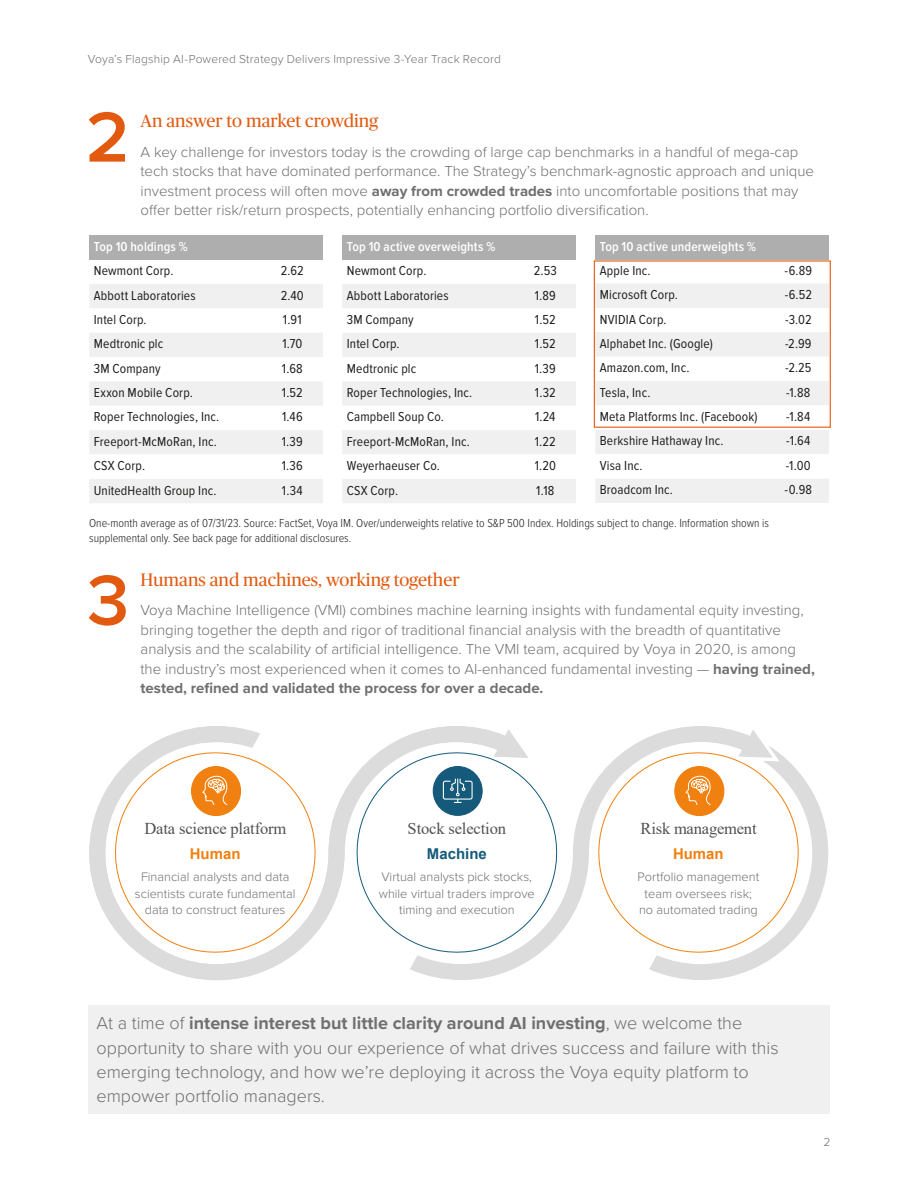
<style>
.page{position:relative;width:918px;height:1188px;background:#fff}
.page>*{position:absolute;margin:0;border:0;box-sizing:border-box;transform-origin:0 0}
.t1{font:600 73.5px "Proxima Nova";color:#e25a10}
.t2{font:300 18px/24.3px "Proxima Nova";color:#706f6f}
.t3{font:18px "Publico Headline";color:#e25a10}
.t4{font:16.5px "Times New Roman";letter-spacing:-.01em;color:#535252}
.t5{font:300 15px/19.5px "Proxima Nova";color:#706f6f}
.t6{font:700 15px "Arial";color:#f0800f}
.t7{font:700 15px "Arial";color:#155a7b}
.t8{font:13.5px "Proxima Nova Cond";letter-spacing:.01em;color:#1d1d1b}
.t9{font:600 13.5px "Proxima Nova Cond";letter-spacing:.01em;color:#fff}
.t10{font:300 12.75px/16.8px "Proxima Nova";color:#716f6f;text-align:center}
.t11{font:300 12px/14.7px "Proxima Nova Cond";color:#1d1d1b}
.t12{font:300 12px "Proxima Nova";letter-spacing:.015em;color:#706f6f}
.s1{font-weight:700}
</style>
<div class="page">
<div style="left:89px;top:235px;width:234px;height:25px;background:#aeaeae"></div>
<svg style="left:89px;top:284px;width:234px;height:219px;fill:#f0f0f0"></svg>
<svg style="left:89px;top:406px;width:234px;height:73px"></svg>
<div style="left:342px;top:235px;width:234px;height:25px;background:#aeaeae"></div>
<svg style="left:342px;top:284px;width:234px;height:219px;fill:#f0f0f0"></svg>
<svg style="left:342px;top:406px;width:234px;height:73px"></svg>
<div style="left:595px;top:235px;width:234px;height:24px;background:#aeaeae"></div>
<svg style="left:595px;top:284px;width:234px;height:219px;fill:#f0f0f0"></svg>
<svg style="left:595px;top:405px;width:234px;height:73px"></svg>
<div style="left:594px;top:260px;width:237px;height:168px;border:1px solid #e25a10"></div>
<div style="left:88px;top:1005px;width:741px;height:109px;background:#f0f0f0"></div>
<svg style="left:89px;top:726px;width:321px;height:254px"></svg>
<svg style="left:410px;top:726px;width:354px;height:254px"></svg>
<svg style="left:115px;top:752px;width:201px;height:201px"></svg>
<svg style="left:598px;top:745px;width:230px;height:235px"></svg>
<svg style="left:356px;top:752px;width:201px;height:201px"></svg>
<p class="t12" style="left:88px;top:50px;width:415px">Voya’s Flagship AI-Powered Strategy Delivers Impressive 3-Year Track Record</p>
<h1 class="t1" style="left:86px;top:82px;width:45px">2</h1>
<p class="t3" style="left:141px;top:109px;width:239px">An answer to market crowding</p>
<p class="t5" style="left:141px;top:141px;width:675px">A key challenge for investors today is the crowding of large cap benchmarks in a handful of mega-cap tech stocks that have dominated performance. The Strategy’s benchmark-agnostic approach and unique investment process will often move <span class="s1">away from crowded trades</span> into uncomfortable positions that may offer better risk/return prospects, potentially enhancing portfolio diversification.</p>
<p class="t9" style="left:94px;top:236px;width:96px">Top 10 holdings %</p>
<p class="t8" style="left:94px;top:263px;width:81px">Newmont Corp.</p>
<p class="t8" style="left:281px;top:263px;width:24px">2.62</p>
<p class="t8" style="left:94px;top:288px;width:103px">Abbott Laboratories</p>
<p class="t8" style="left:281px;top:288px;width:25px">2.40</p>
<p class="t8" style="left:94px;top:312px;width:54px">Intel Corp.</p>
<p class="t8" style="left:283px;top:312px;width:20px">1.91</p>
<p class="t8" style="left:94px;top:336px;width:71px">Medtronic plc</p>
<p class="t8" style="left:282px;top:336px;width:21px">1.70</p>
<p class="t8" style="left:94px;top:361px;width:68px">3M Company</p>
<p class="t8" style="left:282px;top:361px;width:22px">1.68</p>
<p class="t8" style="left:94px;top:385px;width:101px">Exxon Mobile Corp.</p>
<p class="t8" style="left:282px;top:385px;width:22px">1.52</p>
<p class="t8" style="left:94px;top:409px;width:127px">Roper Technologies, Inc.</p>
<p class="t8" style="left:282px;top:409px;width:22px">1.46</p>
<p class="t8" style="left:94px;top:434px;width:125px">Freeport-McMoRan, Inc.</p>
<p class="t8" style="left:282px;top:434px;width:22px">1.39</p>
<p class="t8" style="left:94px;top:458px;width:53px">CSX Corp.</p>
<p class="t8" style="left:282px;top:458px;width:23px">1.36</p>
<p class="t8" style="left:94px;top:483px;width:124px">UnitedHealth Group Inc.</p>
<p class="t8" style="left:282px;top:483px;width:22px">1.34</p>
<p class="t9" style="left:347px;top:236px;width:150px">Top 10 active overweights %</p>
<p class="t8" style="left:347px;top:263px;width:81px">Newmont Corp.</p>
<p class="t8" style="left:534px;top:263px;width:25px">2.53</p>
<p class="t8" style="left:347px;top:288px;width:103px">Abbott Laboratories</p>
<p class="t8" style="left:535px;top:288px;width:23px">1.89</p>
<p class="t8" style="left:347px;top:312px;width:68px">3M Company</p>
<p class="t8" style="left:535px;top:312px;width:22px">1.52</p>
<p class="t8" style="left:347px;top:336px;width:54px">Intel Corp.</p>
<p class="t8" style="left:535px;top:336px;width:22px">1.52</p>
<p class="t8" style="left:347px;top:361px;width:71px">Medtronic plc</p>
<p class="t8" style="left:535px;top:361px;width:22px">1.39</p>
<p class="t8" style="left:347px;top:385px;width:127px">Roper Technologies, Inc.</p>
<p class="t8" style="left:535px;top:385px;width:22px">1.32</p>
<p class="t8" style="left:347px;top:409px;width:99px">Campbell Soup Co.</p>
<p class="t8" style="left:535px;top:409px;width:22px">1.24</p>
<p class="t8" style="left:347px;top:434px;width:125px">Freeport-McMoRan, Inc.</p>
<p class="t8" style="left:535px;top:434px;width:23px">1.22</p>
<p class="t8" style="left:347px;top:458px;width:95px">Weyerhaeuser Co.</p>
<p class="t8" style="left:535px;top:458px;width:23px">1.20</p>
<p class="t8" style="left:347px;top:483px;width:53px">CSX Corp.</p>
<p class="t8" style="left:536px;top:483px;width:20px">1.18</p>
<p class="t9" style="left:600px;top:236px;width:158px">Top 10 active underweights %</p>
<p class="t8" style="left:600px;top:263px;width:52px">Apple Inc.</p>
<p class="t8" style="left:785px;top:263px;width:29px">-6.89</p>
<p class="t8" style="left:600px;top:287px;width:80px">Microsoft Corp.</p>
<p class="t8" style="left:785px;top:287px;width:29px">-6.52</p>
<p class="t8" style="left:600px;top:312px;width:68px">NVIDIA Corp.</p>
<p class="t8" style="left:785px;top:312px;width:28px">-3.02</p>
<p class="t8" style="left:600px;top:336px;width:115px">Alphabet Inc. (Google)</p>
<p class="t8" style="left:785px;top:336px;width:28px">-2.99</p>
<p class="t8" style="left:600px;top:360px;width:91px">Amazon.com, Inc.</p>
<p class="t8" style="left:785px;top:360px;width:28px">-2.25</p>
<p class="t8" style="left:600px;top:385px;width:52px">Tesla, Inc.</p>
<p class="t8" style="left:786px;top:385px;width:26px">-1.88</p>
<p class="t8" style="left:600px;top:409px;width:159px">Meta Platforms Inc. (Facebook)</p>
<p class="t8" style="left:786px;top:409px;width:26px">-1.84</p>
<p class="t8" style="left:600px;top:433px;width:125px">Berkshire Hathaway Inc.</p>
<p class="t8" style="left:786px;top:433px;width:26px">-1.64</p>
<p class="t8" style="left:600px;top:458px;width:44px">Visa Inc.</p>
<p class="t8" style="left:786px;top:458px;width:26px">-1.00</p>
<p class="t8" style="left:600px;top:482px;width:75px">Broadcom Inc.</p>
<p class="t8" style="left:785px;top:482px;width:29px">-0.98</p>
<p class="t11" style="left:89px;top:515px;width:681px">One-month average as of 07/31/23. Source: FactSet, Voya IM. Over/underweights relative to S&amp;P 500 Index. Holdings subject to change. Information shown is supplemental only. See back page for additional disclosures.</p>
<h1 class="t1" style="left:87px;top:545px;width:44px">3</h1>
<p class="t3" style="left:141px;top:567px;width:321px">Humans and machines, working together</p>
<p class="t5" style="left:141px;top:599px;width:676px">Voya Machine Intelligence (VMI) combines machine learning insights with fundamental equity investing, bringing together the depth and rigor of traditional financial analysis with the breadth of quantitative analysis and the scalability of artificial intelligence. The VMI team, acquired by Voya in 2020, is among the industry’s most experienced when it comes to AI-enhanced fundamental investing — <span class="s1">having trained, tested, refined and validated the process for over a decade.</span></p>
<p class="t4" style="left:144px;top:817px;width:144px">Data science platform</p>
<p class="t4" style="left:408px;top:817px;width:100px">Stock selection</p>
<p class="t4" style="left:641px;top:817px;width:117px">Risk management</p>
<p class="t6" style="left:190px;top:843px;width:52px">Human</p>
<p class="t10" style="left:135px;top:867px;width:162px">Financial analysts and data scientists curate fundamental data to construct features</p>
<p class="t7" style="left:427px;top:843px;width:62px">Machine</p>
<p class="t10" style="left:379px;top:867px;width:157px">Virtual analysts pick stocks, while virtual traders improve timing and execution</p>
<p class="t6" style="left:673px;top:843px;width:52px">Human</p>
<p class="t10" style="left:638px;top:867px;width:123px">Portfolio management team oversees risk; no automated trading</p>
<p class="t2" style="left:97px;top:1010px;width:684px">At a time of <span class="s1">intense interest but little clarity around AI investing</span>, we welcome the opportunity to share with you our experience of what drives success and failure with this emerging technology, and how we’re deploying it across the Voya equity platform to empower portfolio managers.</p>
<p class="t12" style="left:824px;top:1133px;width:8px">2</p>
</div>
